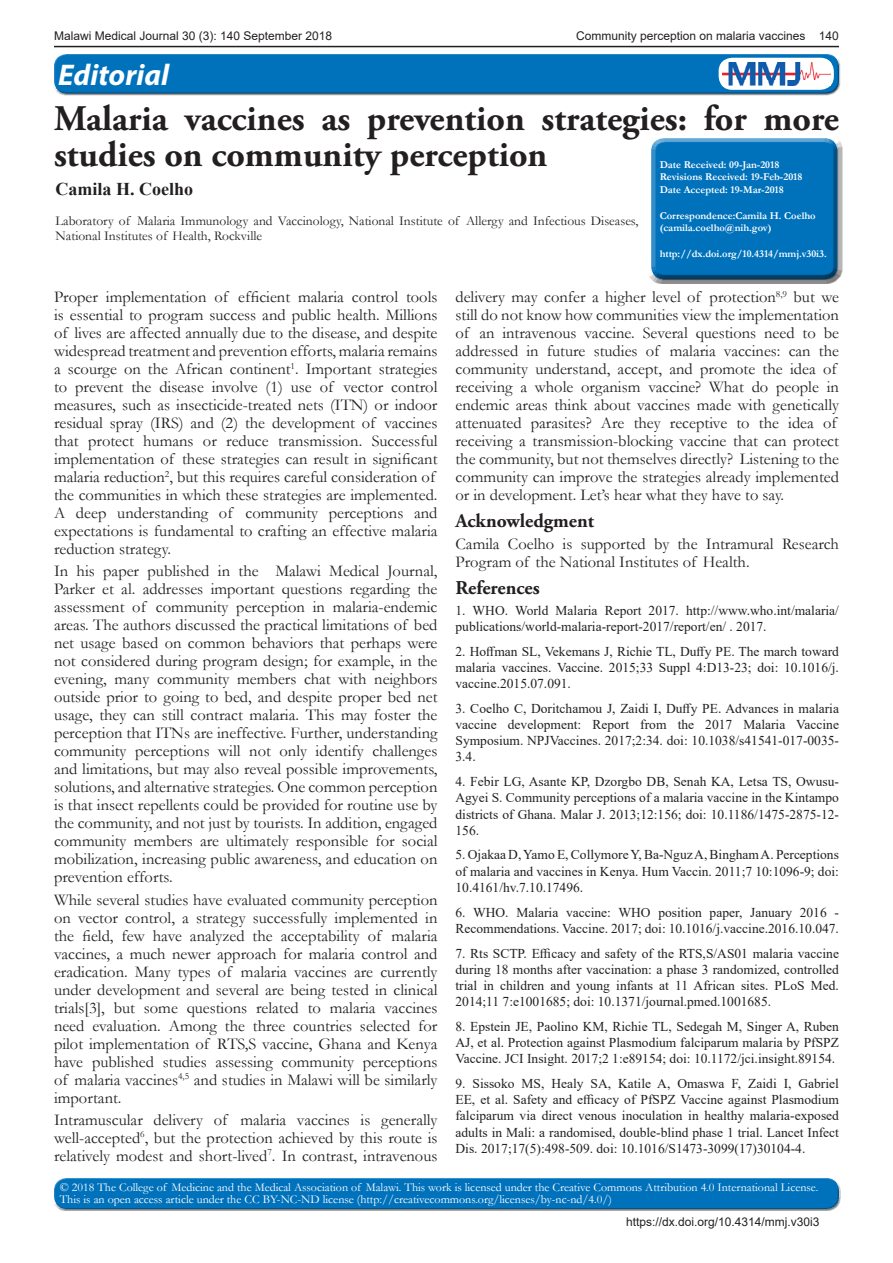
<style>
.page{position:relative;width:893px;height:1263px;background:#fff}
.page>*{position:absolute;margin:0;border:0;box-sizing:border-box;transform-origin:0 0}
.MMJ_Article_Title{font:700 36px/36px "Adobe Garamond Pro";color:#231f20}
.t1{font:italic 700 30px "Myriad Pro";color:#fff}
.MMJ_Heading_1{font:700 19.5px "Adobe Garamond Pro";color:#231f20}
.t2{font:700 18px "Times New Roman";color:#231f20}
.MMJ_Body_Text{font:16.5px/18px "Garamond";color:#231f20}
.MMJ_references{font:13.5px/16.2px "Times New Roman";color:#231f20;text-align:justify}
.MMJ_Author_Instituti{font:13.5px/15px "Garamond";color:#231f20}
.MMJ_Body_Text-2{font:13.5px/16.2px "Times New Roman";color:#231f20}
.t3{font:12px/12px "Garamond";color:#fff}
.MMJ_Article_heading{font:12px "Arial";color:#231f20}
.t4{font:700 10.5px/12.8px "Garamond";color:#fff}
</style>
<div class="page">
<hr style="left:54px;top:46px;width:785px;height:1px;background:#231f20">
<div style="left:646px;top:133px;width:196px;height:143px;background:#fff;opacity:.75"></div>
<div style="left:646px;top:141px;width:196px;height:143px;background:#231f20;opacity:.75"></div>
<div style="left:52px;top:1176px;width:789px;height:28px;background:#fff;opacity:.75"></div>
<div style="left:52px;top:1181px;width:789px;height:30px;background:#231f20;opacity:.75"></div>
<div style="left:52px;top:52px;width:788px;height:39px;background:#fff;opacity:.75"></div>
<div style="left:52px;top:59px;width:788px;height:36px;background:#231f20;opacity:.75"></div>
<div style="left:719px;top:58px;width:115px;height:32px;background:#fff;border-radius:13px"></div>
<img style="left:722px;top:62px;width:108px;height:23px">
<p class="MMJ_Article_heading" style="left:54px;top:28px;width:280px">Malawi Medical Journal 30 (3): 140 September 2018</p>
<p class="MMJ_Article_heading" style="left:576px;top:28px;width:264px">Community perception on malaria vaccines 140</p>
<h2 class="t1" style="left:58px;top:55px;width:112px">Editorial</h2>
<p class="MMJ_Article_Title" style="left:54px;top:102px;width:786px">Malaria vaccines as prevention strategies: for more studies on community perception</p>
<p class="t4" style="left:660px;top:158px;width:144px">Date Received: 09-Jan-2018<br>Revisions Received: 19-Feb-2018<br>Date Accepted: 19-Mar-2018</p>
<p class="t4" style="left:660px;top:209px;width:157px">Correspondence:Camila H. Coelho (camila.coelho@nih.gov)</p>
<p class="t4" style="left:660px;top:247px;width:169px">http://dx.doi.org/10.4314/mmj.v30i3.</p>
<p class="t2" style="left:56px;top:176px;width:139px">Camila H. Coelho</p>
<p class="MMJ_Author_Instituti" style="left:56px;top:213px;width:584px">Laboratory of Malaria Immunology and Vaccinology, National Institute of Allergy and Infectious Diseases,<br>National Institutes of Health, Rockville</p>
<p class="MMJ_Body_Text" style="left:54px;top:287px;width:385px">Proper implementation of efficient malaria control tools is essential to program success and public health. Millions of lives are affected annually due to the disease, and despite widespread treatment and prevention efforts, malaria remains a scourge on the African continent<sup>1</sup>. Important strategies to prevent the disease involve (1) use of vector control measures, such as insecticide-treated nets (ITN) or indoor residual spray (IRS) and (2) the development of vaccines that protect humans or reduce transmission. Successful implementation of these strategies can result in significant malaria reduction<sup>2</sup>, but this requires careful consideration of the communities in which these strategies are implemented.<br>A deep understanding of community perceptions and expectations is fundamental to crafting an effective malaria reduction strategy.</p>
<p class="MMJ_Body_Text" style="left:54px;top:562px;width:385px;text-align:justify">In his paper published in the Malawi Medical Journal, Parker et al. addresses important questions regarding the assessment of community perception in malaria-endemic areas. The authors discussed the practical limitations of bed net usage based on common behaviors that perhaps were not considered during program design; for example, in the evening, many community members chat with neighbors outside prior to going to bed, and despite proper bed net usage, they can still contract malaria. This may foster the perception that ITNs are ineffective. Further, understanding community perceptions will not only identify challenges and limitations, but may also reveal possible improvements, solutions, and alternative strategies. One common perception is that insect repellents could be provided for routine use by the community, and not just by tourists. In addition, engaged community members are ultimately responsible for social mobilization, increasing public awareness, and education on prevention efforts.</p>
<p class="MMJ_Body_Text" style="left:54px;top:890px;width:385px;text-align:justify">While several studies have evaluated community perception on vector control, a strategy successfully implemented in the field, few have analyzed the acceptability of malaria vaccines, a much newer approach for malaria control and eradication. Many types of malaria vaccines are currently under development and several are being tested in clinical trials[3], but some questions related to malaria vaccines need evaluation. Among the three countries selected for pilot implementation of RTS,S vaccine, Ghana and Kenya have published studies assessing community perceptions of malaria vaccines<sup>4,5</sup> and studies in Malawi will be similarly important.</p>
<p class="MMJ_Body_Text" style="left:54px;top:1110px;width:385px;text-align:justify">Intramuscular delivery of malaria vaccines is generally well-accepted<sup>6</sup>, but the protection achieved by this route is relatively modest and short-lived<sup>7</sup>. In contrast, intravenous</p>
<p class="MMJ_Body_Text" style="left:455px;top:287px;width:385px">delivery may confer a higher level of protection<sup>8,9</sup> but we still do not know how communities view the implementation of an intravenous vaccine. Several questions need to be addressed in future studies of malaria vaccines: can the community understand, accept, and promote the idea of receiving a whole organism vaccine? What do people in endemic areas think about vaccines made with genetically attenuated parasites? Are they receptive to the idea of receiving a transmission-blocking vaccine that can protect the community, but not themselves directly? Listening to the community can improve the strategies already implemented or in development. Let’s hear what they have to say.</p>
<p class="MMJ_Heading_1" style="left:455px;top:510px;width:140px">Acknowledgment</p>
<p class="MMJ_Body_Text" style="left:455px;top:535px;width:385px">Camila Coelho is supported by the Intramural Research<br>Program of the National Institutes of Health.</p>
<p class="MMJ_Heading_1" style="left:455px;top:577px;width:86px">References</p>
<p class="MMJ_Body_Text-2" style="left:455px;top:602px;width:385px">1. WHO. World Malaria Report 2017. http://www.who.int/malaria/ publications/world-malaria-report-2017/report/en/ . 2017.</p>
<p class="MMJ_references" style="left:455px;top:643px;width:385px">2. Hoffman SL, Vekemans J, Richie TL, Duffy PE. The march toward malaria vaccines. Vaccine. 2015;33 Suppl 4:D13-23; doi: 10.1016/j. vaccine.2015.07.091.</p>
<p class="MMJ_references" style="left:455px;top:700px;width:385px">3. Coelho C, Doritchamou J, Zaidi I, Duffy PE. Advances in malaria vaccine development: Report from the 2017 Malaria Vaccine Symposium. NPJVaccines. 2017;2:34. doi: 10.1038/s41541-017-0035- 3.4.</p>
<p class="MMJ_references" style="left:455px;top:773px;width:385px">4. Febir LG, Asante KP, Dzorgbo DB, Senah KA, Letsa TS, Owusu-Agyei S. Community perceptions of a malaria vaccine in the Kintampo districts of Ghana. Malar J. 2013;12:156; doi: 10.1186/1475-2875-12- 156.</p>
<p class="MMJ_references" style="left:455px;top:846px;width:385px">5. Ojakaa D, Yamo E, Collymore Y, Ba-Nguz A, Bingham A. Perceptions of malaria and vaccines in Kenya. Hum Vaccin. 2011;7 10:1096-9; doi:<br>10.4161/hv.7.10.17496.</p>
<p class="MMJ_references" style="left:455px;top:903px;width:385px">6. WHO. Malaria vaccine: WHO position paper, January 2016 -<br>Recommendations. Vaccine. 2017; doi: 10.1016/j.vaccine.2016.10.047.</p>
<p class="MMJ_references" style="left:455px;top:944px;width:385px">7. Rts SCTP. Efficacy and safety of the RTS,S/AS01 malaria vaccine during 18 months after vaccination: a phase 3 randomized, controlled trial in children and young infants at 11 African sites. PLoS Med.<br>2014;11 7:e1001685; doi: 10.1371/journal.pmed.1001685.</p>
<p class="MMJ_references" style="left:455px;top:1018px;width:385px">8. Epstein JE, Paolino KM, Richie TL, Sedegah M, Singer A, Ruben AJ, et al. Protection against Plasmodium falciparum malaria by PfSPZ Vaccine. JCI Insight. 2017;2 1:e89154; doi: 10.1172/jci.insight.89154.</p>
<p class="MMJ_references" style="left:455px;top:1075px;width:385px">9. Sissoko MS, Healy SA, Katile A, Omaswa F, Zaidi I, Gabriel EE, et al. Safety and efficacy of PfSPZ Vaccine against Plasmodium falciparum via direct venous inoculation in healthy malaria-exposed adults in Mali: a randomised, double-blind phase 1 trial. Lancet Infect Dis. 2017;17(5):498-509. doi: 10.1016/S1473-3099(17)30104-4.</p>
<p class="t3" style="left:60px;top:1181px;width:760px">© 2018 The College of Medicine and the Medical Association of Malawi. This work is licensed under the Creative Commons Attribution 4.0 International License.<br>This is an open access article under the CC BY-NC-ND license (http://creativecommons.org/licenses/by-nc-nd/4.0/)</p>
<p class="MMJ_Article_heading" style="left:626px;top:1213px;width:195px">https://dx.doi.org/10.4314/mmj.v30i3</p>
</div>
